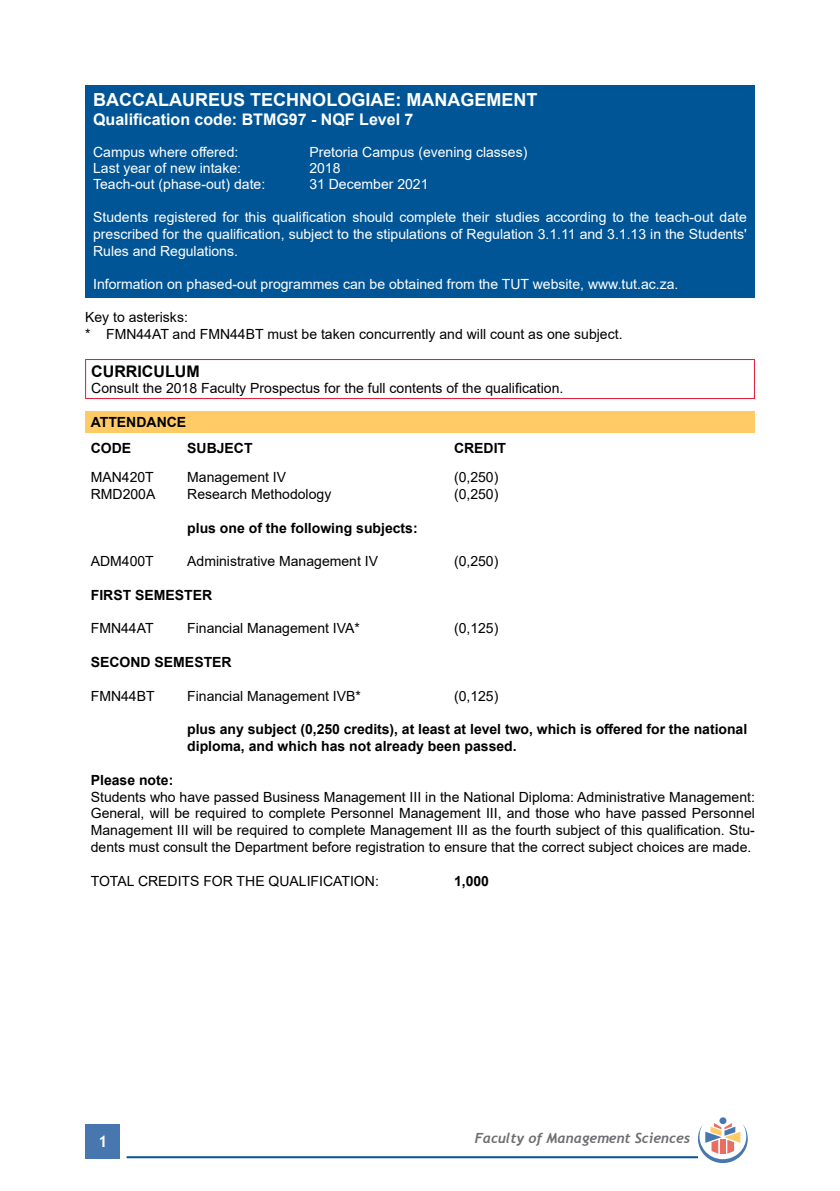
<style>
.page{position:relative;width:840px;height:1191px;background:#fff}
.page>*{position:absolute;margin:0;border:0;box-sizing:border-box;transform-origin:0 0}
.t1{font:700 18px "Arial";color:#fff}
.t2{font:700 16px "Arial";color:#fff}
.t3{font:700 16px "Arial";color:#000}
.t4{font:700 16px "Trebuchet MS";color:#fff}
.t5{font:14px/16.8px "Arial";color:#000}
.t6{font:14px/16.8px "Arial";color:#fff;text-align:justify}
.t7{font:700 14px/26.4px "Arial";color:#000}
.t8{font:italic 700 14px "Trebuchet";color:#6d6e71}
</style>
<div class="page">
<div style="left:86px;top:1124px;width:34px;height:34px;background:#4777ae"></div>
<hr style="left:126px;top:1156px;width:571px;height:2px;background:#005596">
<div style="left:719px;top:1117px;width:7px;height:7px;background:#4777ae;border-radius:50%"></div>
<svg style="left:697px;top:1123px;width:50px;height:40px"></svg>
<div style="left:85px;top:85px;width:669px;height:212px;background:#005596"></div>
<hr style="left:85px;top:359px;width:669px;height:1px;background:#e31837">
<hr style="left:85px;top:360px;width:1px;height:38px;background:#e31837">
<hr style="left:753px;top:360px;width:1px;height:38px;background:#e31837">
<hr style="left:85px;top:398px;width:669px;height:1px;background:#e31837">
<div style="left:85px;top:411px;width:669px;height:21px;background:#ffcb66"></div>
<p class="t1" style="left:93px;top:87px;width:445px">BACCALAUREUS TECHNOLOGIAE: MANAGEMENT</p>
<p class="t2" style="left:93px;top:108px;width:322px">Qualification code: BTMG97 - NQF Level 7</p>
<p class="t6" style="left:93px;top:144px;width:147px">Campus where offered:</p>
<p class="t6" style="left:309px;top:144px;width:219px">Pretoria Campus (evening classes)</p>
<p class="t6" style="left:93px;top:160px;width:149px">Last year of new intake:</p>
<p class="t6" style="left:309px;top:160px;width:33px">2018</p>
<p class="t6" style="left:93px;top:176px;width:173px">Teach-out (phase-out) date:</p>
<p class="t6" style="left:309px;top:176px;width:121px">31 December 2021</p>
<p class="t6" style="left:93px;top:209px;width:655px">Students registered for this qualification should complete their studies according to the teach-out date prescribed for the qualification, subject to the stipulations of Regulation 3.1.11 and 3.1.13 in the Students' Rules and Regulations.</p>
<p class="t6" style="left:93px;top:276px;width:586px">Information on phased-out programmes can be obtained from the TUT website, www.tut.ac.za.</p>
<p class="t5" style="left:85px;top:309px;width:538px">Key to asterisks:<br>* FMN44AT and FMN44BT must be taken concurrently and will count as one subject.</p>
<p class="t3" style="left:91px;top:360px;width:110px">CURRICULUM</p>
<p class="t5" style="left:91px;top:379px;width:473px">Consult the 2018 Faculty Prospectus for the full contents of the qualification.</p>
<p class="t7" style="left:91px;top:409px;width:97px">ATTENDANCE<br>CODE</p>
<p class="t7" style="left:187px;top:435px;width:67px">SUBJECT</p>
<p class="t7" style="left:454px;top:435px;width:54px">CREDIT</p>
<p class="t5" style="left:91px;top:469px;width:65px">MAN420T</p>
<p class="t5" style="left:187px;top:469px;width:100px">Management IV</p>
<p class="t5" style="left:454px;top:469px;width:46px">(0,250)</p>
<p class="t5" style="left:91px;top:485px;width:66px">RMD200A</p>
<p class="t5" style="left:187px;top:485px;width:145px">Research Methodology</p>
<p class="t5" style="left:454px;top:485px;width:46px">(0,250)</p>
<p class="t7" style="left:187px;top:514px;width:232px">plus one of the following subjects:</p>
<p class="t5" style="left:91px;top:553px;width:65px">ADM400T</p>
<p class="t5" style="left:187px;top:553px;width:192px">Administrative Management IV</p>
<p class="t5" style="left:454px;top:553px;width:46px">(0,250)</p>
<p class="t7" style="left:91px;top:582px;width:123px">FIRST SEMESTER</p>
<p class="t5" style="left:91px;top:620px;width:64px">FMN44AT</p>
<p class="t5" style="left:187px;top:620px;width:174px">Financial Management IVA*</p>
<p class="t5" style="left:454px;top:620px;width:46px">(0,125)</p>
<p class="t7" style="left:91px;top:649px;width:142px">SECOND SEMESTER</p>
<p class="t5" style="left:91px;top:687px;width:65px">FMN44BT</p>
<p class="t5" style="left:187px;top:687px;width:175px">Financial Management IVB*</p>
<p class="t5" style="left:454px;top:687px;width:46px">(0,125)</p>
<p class="t7" style="left:187px;top:721px;width:561px;line-height:16.8px">plus any subject (0,250 credits), at least at level two, which is offered for the national diploma, and which has not already been passed.</p>
<p class="t7" style="left:91px;top:766px;width:84px">Please note:</p>
<p class="t5" style="left:91px;top:788px;width:665px;text-align:justify">Students who have passed Business Management III in the National Diploma: Administrative Management:<br>General, will be required to complete Personnel Management III, and those who have passed Personnel Management III will be required to complete Management III as the fourth subject of this qualification. Stu&shy;dents must consult the Department before registration to ensure that the correct subject choices are made.</p>
<p class="t5" style="left:91px;top:872px;width:289px">TOTAL CREDITS FOR THE QUALIFICATION:</p>
<p class="t7" style="left:454px;top:867px;width:37px">1,000</p>
<p class="t4" style="left:98px;top:1131px;width:11px">1</p>
<p class="t8" style="left:474px;top:1129px;width:217px">Faculty of Management Sciences</p>
</div>
